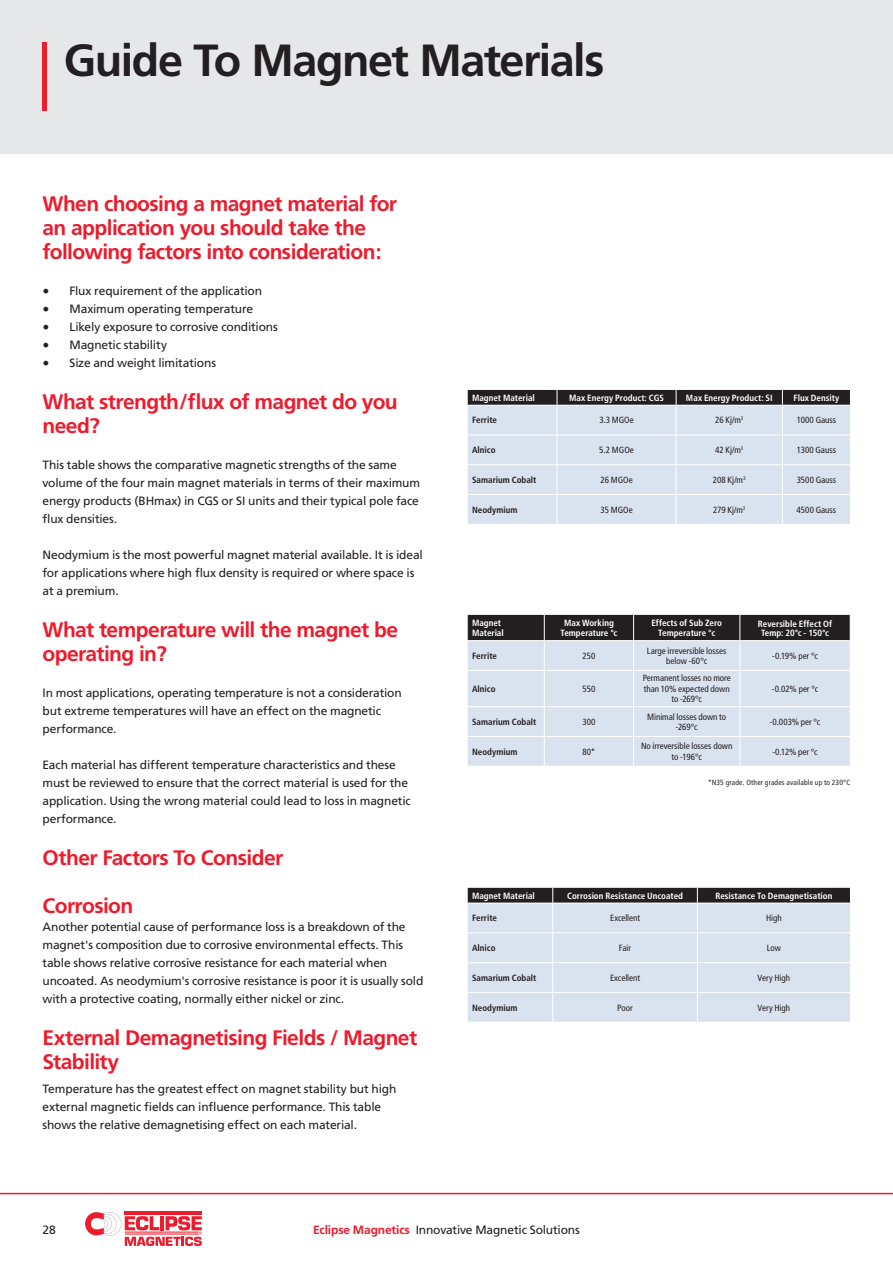
<style>
.page{position:relative;width:893px;height:1263px;background:#fff}
.page>*{position:absolute;margin:0;border:0;box-sizing:border-box;transform-origin:0 0}
.t1{font:700 45px "Frutiger";letter-spacing:-.035em;color:#231f20}
.t2{font:700 21px/24px "Frutiger";letter-spacing:-.03em;color:#ee1b2c}
.t3{font:12px/18px "Frutiger";letter-spacing:-.015em;color:#231f20}
.t4{font:condensed 9px/10.5px "Frutiger";letter-spacing:-.005em;color:#231f20;text-align:center}
.t5{font:700 condensed 9px/10.5px "Frutiger";color:#fff;text-align:center}
.t6{font:700 condensed 9px "Frutiger";color:#231f20}
.t7{font:condensed 7.5px "Frutiger";letter-spacing:.02em;color:#231f20}
.s1{font-family:"Minion Pro";font-size:18px}
.s2{font-weight:700;color:#ee1b2c}
</style>
<div class="page">
<svg style="left:85px;top:1212px;width:117px;height:34px"></svg>
<hr style="left:0;top:1193px;width:893px;height:1px;background:#ee1b2c">
<div style="left:0;top:0;width:893px;height:153px;background:#e6e7e9"></div>
<hr style="left:43px;top:43px;width:4px;height:68px;background:#ee1b2c">
<svg style="left:468px;top:390px;width:383px;height:134px;background:#c6cdd9"></svg>
<div style="left:468px;top:671px;width:382px;height:95px;background:#d9e2ef"></div>
<svg style="left:468px;top:615px;width:383px;height:55px;background:#888a92"></svg>
<hr style="left:544px;top:671px;width:1px;height:35px;background:#fff">
<hr style="left:633px;top:671px;width:1px;height:35px;background:#fff">
<hr style="left:739px;top:671px;width:1px;height:35px;background:#fff">
<hr style="left:468px;top:706px;width:76px;height:1px;background:#fff">
<hr style="left:544px;top:706px;width:90px;height:1px;background:#fff">
<hr style="left:634px;top:706px;width:106px;height:1px;background:#fff">
<hr style="left:740px;top:706px;width:111px;height:1px;background:#fff">
<hr style="left:468px;top:736px;width:76px;height:1px;background:#fff">
<hr style="left:544px;top:736px;width:90px;height:1px;background:#fff">
<svg style="left:544px;top:707px;width:1px;height:59px"></svg>
<hr style="left:634px;top:736px;width:106px;height:1px;background:#fff">
<svg style="left:633px;top:707px;width:1px;height:59px"></svg>
<hr style="left:740px;top:736px;width:111px;height:1px;background:#fff">
<svg style="left:739px;top:707px;width:1px;height:59px"></svg>
<svg style="left:468px;top:888px;width:383px;height:134px;background:#c6ced9"></svg>
<h1 class="t1" style="left:64px;top:34px;width:542px">Guide To Magnet Materials</h1>
<h2 class="t2" style="left:43px;top:192px;width:356px">When choosing a magnet material for an application you should take the following factors into consideration:</h2>
<p class="t3" style="left:43px;top:282px;width:221px"><span class="s1">•</span> Flux requirement of the application</p>
<p class="t3" style="left:43px;top:300px;width:212px"><span class="s1">•</span> Maximum operating temperature</p>
<p class="t3" style="left:43px;top:318px;width:237px"><span class="s1">•</span> Likely exposure to corrosive conditions</p>
<p class="t3" style="left:43px;top:336px;width:126px"><span class="s1">•</span> Magnetic stability</p>
<p class="t3" style="left:43px;top:354px;width:175px"><span class="s1">•</span> Size and weight limitations</p>
<h2 class="t2" style="left:43px;top:390px;width:357px">What strength/flux of magnet do you need?</h2>
<p class="t3" style="left:43px;top:456px;width:379px">This table shows the comparative magnetic strengths of the same volume of the four main magnet materials in terms of their maximum energy products (BHmax) in CGS or SI units and their typical pole face flux densities.</p>
<p class="t3" style="left:43px;top:546px;width:382px">Neodymium is the most powerful magnet material available. It is ideal for applications where high flux density is required or where space is at a premium.</p>
<h2 class="t2" style="left:43px;top:618px;width:357px">What temperature will the magnet be operating in?</h2>
<p class="t3" style="left:43px;top:684px;width:361px">In most applications, operating temperature is not a consideration but extreme temperatures will have an effect on the magnetic performance.</p>
<p class="t3" style="left:43px;top:756px;width:370px">Each material has different temperature characteristics and these must be reviewed to ensure that the correct material is used for the application. Using the wrong material could lead to loss in magnetic performance.</p>
<h2 class="t2" style="left:43px;top:846px;width:242px">Other Factors To Consider</h2>
<h2 class="t2" style="left:43px;top:894px;width:92px">Corrosion</h2>
<p class="t3" style="left:43px;top:918px;width:382px">Another potential cause of performance loss is a breakdown of the magnet's composition due to corrosive environmental effects. This table shows relative corrosive resistance for each material when uncoated. As neodymium's corrosive resistance is poor it is usually sold with a protective coating, normally either nickel or zinc.</p>
<h2 class="t2" style="left:43px;top:1026px;width:376px">External Demagnetising Fields / Magnet<br>Stability</h2>
<p class="t3" style="left:43px;top:1080px;width:355px">Temperature has the greatest effect on magnet stability but high external magnetic fields can influence performance. This table shows the relative demagnetising effect on each material.</p>
<p class="t5" style="left:472px;top:393px;width:64px">Magnet Material</p>
<p class="t5" style="left:569px;top:393px;width:96px">Max Energy Product: CGS</p>
<p class="t5" style="left:686px;top:393px;width:88px">Max Energy Product: SI</p>
<p class="t5" style="left:793px;top:393px;width:47px">Flux Density</p>
<p class="t6" style="left:472px;top:415px;width:26px">Ferrite</p>
<p class="t4" style="left:599px;top:415px;width:36px">3.3 MGOe</p>
<p class="t4" style="left:715px;top:415px;width:30px">26 Kj/m<sup>3</sup></p>
<p class="t4" style="left:797px;top:415px;width:41px">1000 Gauss</p>
<p class="t6" style="left:472px;top:445px;width:25px">Alnico</p>
<p class="t4" style="left:599px;top:445px;width:36px">5.2 MGOe</p>
<p class="t4" style="left:715px;top:445px;width:30px">42 Kj/m<sup>3</sup></p>
<p class="t4" style="left:797px;top:445px;width:41px">1300 Gauss</p>
<p class="t6" style="left:472px;top:474px;width:66px">Samarium Cobalt</p>
<p class="t4" style="left:600px;top:475px;width:34px">26 MGOe</p>
<p class="t4" style="left:713px;top:475px;width:34px">208 Kj/m<sup>3</sup></p>
<p class="t4" style="left:797px;top:475px;width:41px">3500 Gauss</p>
<p class="t6" style="left:472px;top:504px;width:47px">Neodymium</p>
<p class="t4" style="left:600px;top:504px;width:34px">35 MGOe</p>
<p class="t4" style="left:713px;top:504px;width:34px">279 Kj/m<sup>3</sup></p>
<p class="t4" style="left:797px;top:504px;width:41px">4500 Gauss</p>
<p class="t5" style="left:472px;top:617px;width:33px;text-align:left">Magnet<br>Material</p>
<p class="t5" style="left:560px;top:617px;width:58px">Max Working<br>Temperature °c</p>
<p class="t5" style="left:651px;top:617px;width:72px">Effects of Sub Zero<br>Temperature °c</p>
<p class="t5" style="left:758px;top:619px;width:76px;line-height:9px">Reversible Effect Of<br>Temp: 20°c - 150°c</p>
<p class="t6" style="left:472px;top:650px;width:26px">Ferrite</p>
<p class="t4" style="left:582px;top:651px;width:14px">250</p>
<p class="t4" style="left:647px;top:645px;width:81px">Large irreversible losses below -60°c</p>
<p class="t4" style="left:772px;top:651px;width:47px">-0.19% per °c</p>
<p class="t6" style="left:472px;top:683px;width:25px">Alnico</p>
<p class="t4" style="left:582px;top:684px;width:14px">550</p>
<p class="t4" style="left:643px;top:673px;width:90px">Permanent losses no more than 10% expected down to -269°c</p>
<p class="t4" style="left:772px;top:684px;width:48px">-0.02% per °c</p>
<p class="t6" style="left:472px;top:716px;width:66px">Samarium Cobalt</p>
<p class="t4" style="left:582px;top:717px;width:15px">300</p>
<p class="t4" style="left:647px;top:711px;width:81px">Minimal losses down to -269°c</p>
<p class="t4" style="left:770px;top:717px;width:52px">-0.003% per °c</p>
<p class="t6" style="left:472px;top:746px;width:47px">Neodymium</p>
<p class="t4" style="left:582px;top:746px;width:15px">80*</p>
<p class="t4" style="left:641px;top:741px;width:93px">No irreversible losses down to -196°c</p>
<p class="t4" style="left:772px;top:746px;width:47px">-0.12% per °c</p>
<p class="t7" style="left:708px;top:778px;width:144px">*N35 grade. Other grades available up to 230°C</p>
<p class="t5" style="left:472px;top:890px;width:64px">Magnet Material</p>
<p class="t5" style="left:567px;top:890px;width:118px">Corrosion Resistance Uncoated</p>
<p class="t5" style="left:715px;top:890px;width:119px">Resistance To Demagnetisation</p>
<p class="t6" style="left:472px;top:913px;width:26px">Ferrite</p>
<p class="t4" style="left:610px;top:913px;width:32px">Excellent</p>
<p class="t4" style="left:766px;top:913px;width:17px">High</p>
<p class="t6" style="left:472px;top:943px;width:25px">Alnico</p>
<p class="t4" style="left:619px;top:943px;width:14px">Fair</p>
<p class="t4" style="left:767px;top:943px;width:16px">Low</p>
<p class="t6" style="left:472px;top:972px;width:66px">Samarium Cobalt</p>
<p class="t4" style="left:610px;top:972px;width:32px">Excellent</p>
<p class="t4" style="left:758px;top:972px;width:34px">Very High</p>
<p class="t6" style="left:472px;top:1002px;width:47px">Neodymium</p>
<p class="t4" style="left:617px;top:1002px;width:17px">Poor</p>
<p class="t4" style="left:758px;top:1002px;width:34px">Very High</p>
<p class="t3" style="left:43px;top:1220px;width:15px">28</p>
<p class="t3" style="left:313px;top:1220px;width:268px"><span class="s2">Eclipse Magnetics</span> Innovative Magnetic Solutions</p>
</div>
